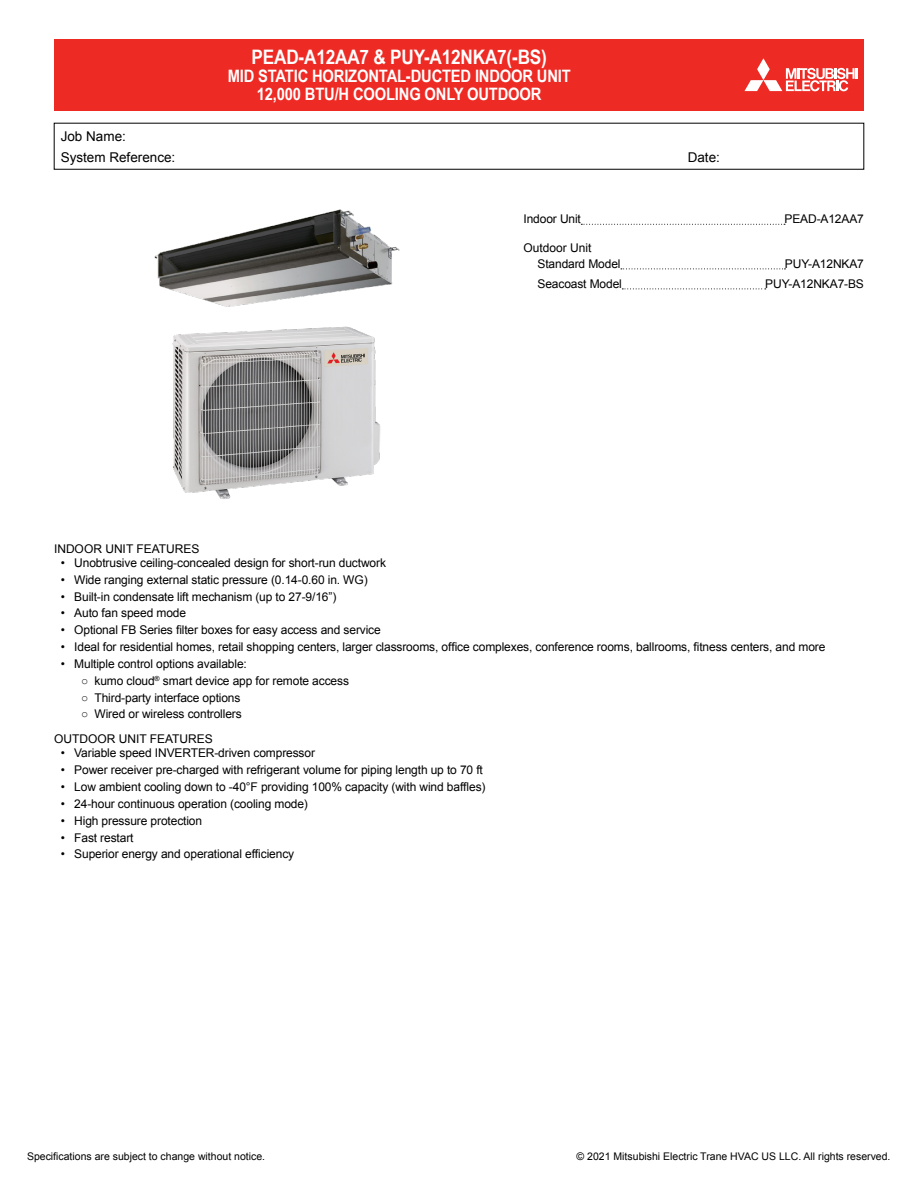
<style>
.page{position:relative;width:918px;height:1188px;background:#fff}
.page>*{position:absolute;margin:0;border:0;box-sizing:border-box;transform-origin:0 0}
.t1{font:700 19.95px "Arial Narrow";letter-spacing:-.01em;color:#fff;scale:1.05 1}
.t2{font:700 17.1px/18px "Arial Narrow";letter-spacing:-.01em;color:#fff;text-align:center;scale:1.05 1}
.t3{font:13.5px/21px "Arial";color:#000}
.t4{font:12px/15.5px "Arial";letter-spacing:-.01em;color:#000}
.t5{font:10.5px "Arial";color:#000}
</style>
<div class="page">
<svg style="left:581px;top:224px;width:204px;height:1px"></svg>
<svg style="left:621px;top:268px;width:164px;height:1px"></svg>
<svg style="left:622px;top:288px;width:144px;height:1px"></svg>
<img style="left:154px;top:209px;width:246px;height:290px">
<div style="left:54px;top:39px;width:810px;height:72px;background:#ee2a24"></div>
<svg style="left:745px;top:58px;width:113px;height:33px"></svg>
<p class="t3" style="left:61px;top:126px;width:116px">Job Name:<br>System Reference:</p>
<h1 class="t1" style="left:252px;top:42px;width:283px">PEAD-A12AA7 &amp; PUY-A12NKA7(-BS)</h1>
<h2 class="t2" style="left:228px;top:67px;width:328px">MID STATIC HORIZONTAL-DUCTED INDOOR UNIT<br>12,000 BTU/H COOLING ONLY OUTDOOR</h2>
<p class="t3" style="left:688px;top:147px;width:34px">Date:</p>
<p class="t4" style="left:524px;top:211px;width:59px">Indoor Unit</p>
<p class="t4" style="left:784px;top:211px;width:81px">PEAD-A12AA7</p>
<p class="t4" style="left:537px;top:240px;width:85px;text-indent:-14px">Outdoor Unit<br>Standard Model</p>
<p class="t4" style="left:785px;top:256px;width:81px">PUY-A12NKA7</p>
<p class="t4" style="left:537px;top:276px;width:86px">Seacoast Model</p>
<p class="t4" style="left:765px;top:276px;width:100px">PUY-A12NKA7-BS</p>
<p class="t4" style="left:54px;top:541px;width:147px">INDOOR UNIT FEATURES</p>
<p class="t4" style="left:61px;top:555px;width:327px">• Unobtrusive ceiling-concealed design for short-run ductwork</p>
<p class="t4" style="left:61px;top:572px;width:309px">• Wide ranging external static pressure (0.14-0.60 in. WG)</p>
<p class="t4" style="left:61px;top:589px;width:277px">• Built-in condensate lift mechanism (up to 27-9/16”)</p>
<p class="t4" style="left:61px;top:606px;width:127px">• Auto fan speed mode</p>
<p class="t4" style="left:61px;top:622px;width:322px">• Optional FB Series filter boxes for easy access and service</p>
<p class="t4" style="left:61px;top:639px;width:766px">• Ideal for residential homes, retail shopping centers, larger classrooms, office complexes, conference rooms, ballrooms, fitness centers, and more</p>
<p class="t4" style="left:61px;top:656px;width:188px">• Multiple control options available:</p>
<p class="t4" style="left:81px;top:673px;width:270px">○ kumo cloud<sup>®</sup> smart device app for remote access</p>
<p class="t4" style="left:81px;top:690px;width:161px">○ Third-party interface options</p>
<p class="t4" style="left:54px;top:702px;width:189px;line-height:24.6px;text-indent:27px">○ Wired or wireless controllers<br>OUTDOOR UNIT FEATURES</p>
<p class="t4" style="left:61px;top:746px;width:256px">• Variable speed INVERTER-driven compressor</p>
<p class="t4" style="left:61px;top:762px;width:424px">• Power receiver pre-charged with refrigerant volume for piping length up to 70 ft</p>
<p class="t4" style="left:61px;top:779px;width:426px">• Low ambient cooling down to -40°F providing 100% capacity (with wind baffles)</p>
<p class="t4" style="left:61px;top:796px;width:249px">• 24-hour continuous operation (cooling mode)</p>
<p class="t4" style="left:61px;top:813px;width:143px">• High pressure protection</p>
<p class="t4" style="left:61px;top:830px;width:74px">• Fast restart</p>
<p class="t4" style="left:61px;top:847px;width:235px">• Superior energy and operational efficiency</p>
<p class="t5" style="left:27px;top:1149px;width:240px">Specifications are subject to change without notice.</p>
<p class="t5" style="left:577px;top:1149px;width:315px">© 2021 Mitsubishi Electric Trane HVAC US LLC. All rights reserved.</p>
</div>
